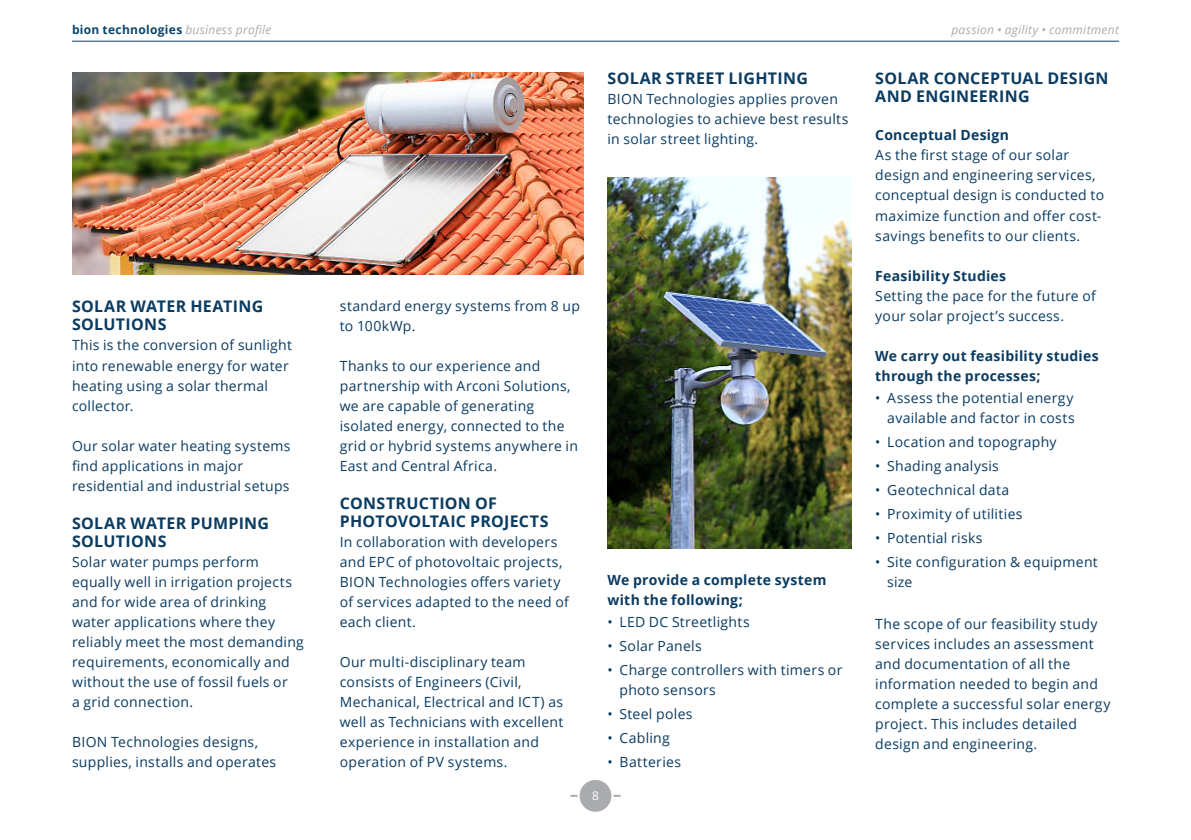
<style>
.page{position:relative;width:1191px;height:840px;background:#fff}
.page>*{position:absolute;margin:0;border:0;box-sizing:border-box;transform-origin:0 0}
.t1{font:700 16px/18px "Open Sans";letter-spacing:.02em;color:#0a3b61}
.t2{font:14px/20px "Open Sans";letter-spacing:.02em;color:#0a3b61}
.t3{font:700 14px/20px "Open Sans";letter-spacing:.02em;color:#0a3b61}
.t4{font:700 12px "Open Sans";letter-spacing:.025em;color:#0a456b}
.t5{font:italic 12px "Open Sans";letter-spacing:.025em;color:#a9abae}
.t6{font:12px "Open Sans";color:#fff}
.s1{font-weight:400;font-style:italic;color:#a9abae}
</style>
<div class="page">
<hr style="left:72px;top:41px;width:1047px;height:1px;background:#0a456b">
<svg style="left:570px;top:794px;width:7px;height:2px"></svg>
<svg style="left:613px;top:794px;width:7px;height:2px"></svg>
<div style="left:579px;top:779px;width:32px;height:32px;background:#a9abae;border-radius:50%"></div>
<img style="left:607px;top:177px;width:244px;height:371px">
<img style="left:72px;top:72px;width:511px;height:202px">
<p class="t4" style="left:72px;top:21px;width:201px">bion technologies <span class="s1">business profile</span></p>
<p class="t5" style="left:951px;top:22px;width:169px">passion • agility • commitment</p>
<p class="t1" style="left:72px;top:297px;width:193px">SOLAR WATER HEATING<br>SOLUTIONS</p>
<p class="t2" style="left:72px;top:335px;width:222px">This is the conversion of sunlight into renewable energy for water heating using a solar thermal collector.</p>
<p class="t2" style="left:72px;top:435px;width:220px">Our solar water heating systems find applications in major residential and industrial setups</p>
<p class="t1" style="left:72px;top:513px;width:199px">SOLAR WATER PUMPING<br>SOLUTIONS</p>
<p class="t2" style="left:72px;top:551px;width:233px">Solar water pumps perform equally well in irrigation projects and for wide area of drinking water applications where they reliably meet the most demanding requirements, economically and without the use of fossil fuels or<br>a grid connection.</p>
<p class="t2" style="left:72px;top:731px;width:206px">BION Technologies designs, supplies, installs and operates</p>
<p class="t1" style="left:607px;top:69px;width:202px">SOLAR STREET LIGHTING</p>
<p class="t2" style="left:607px;top:89px;width:242px">BION Technologies applies proven technologies to achieve best results in solar street lighting.</p>
<p class="t2" style="left:340px;top:295px;width:242px">standard energy systems from 8 up to 100kWp.</p>
<p class="t2" style="left:340px;top:355px;width:240px">Thanks to our experience and partnership with Arconi Solutions, we are capable of generating isolated energy, connected to the grid or hybrid systems anywhere in<br>East and Central Africa.</p>
<p class="t1" style="left:340px;top:493px;width:210px">CONSTRUCTION OF<br>PHOTOVOLTAIC PROJECTS</p>
<p class="t2" style="left:340px;top:531px;width:231px">In collaboration with developers and EPC of photovoltaic projects,<br>BION Technologies offers variety of services adapted to the need of each client.</p>
<p class="t2" style="left:340px;top:651px;width:225px">Our multi-disciplinary team consists of Engineers (Civil,<br>Mechanical, Electrical and ICT) as well as Technicians with excellent experience in installation and operation of PV systems.</p>
<p class="t3" style="left:607px;top:569px;width:221px">We provide a complete system with the following;</p>
<p class="t2" style="left:607px;top:611px;width:144px">• LED DC Streetlights</p>
<p class="t2" style="left:607px;top:635px;width:96px">• Solar Panels</p>
<p class="t2" style="left:619px;top:659px;width:224px;text-indent:-12px">• Charge controllers with timers or photo sensors</p>
<p class="t2" style="left:607px;top:703px;width:87px">• Steel poles</p>
<p class="t2" style="left:607px;top:727px;width:64px">• Cabling</p>
<p class="t2" style="left:607px;top:751px;width:75px">• Batteries</p>
<p class="t6" style="left:592px;top:786px;width:8px">8</p>
<p class="t1" style="left:875px;top:69px;width:235px">SOLAR CONCEPTUAL DESIGN<br>AND ENGINEERING</p>
<p class="t3" style="left:875px;top:125px;width:135px">Conceptual Design</p>
<p class="t2" style="left:875px;top:145px;width:230px">As the first stage of our solar design and engineering services, conceptual design is conducted to maximize function and offer cost&shy;savings benefits to our clients.</p>
<p class="t3" style="left:875px;top:265px;width:132px">Feasibility Studies</p>
<p class="t2" style="left:875px;top:285px;width:222px">Setting the pace for the future of your solar project’s success.</p>
<p class="t3" style="left:875px;top:345px;width:225px">We carry out feasibility studies through the processes;</p>
<p class="t2" style="left:875px;top:387px;width:201px;text-align:right">• Assess the potential energy available and factor in costs</p>
<p class="t2" style="left:875px;top:431px;width:183px">• Location and topography</p>
<p class="t2" style="left:875px;top:455px;width:125px">• Shading analysis</p>
<p class="t2" style="left:875px;top:479px;width:136px">• Geotechnical data</p>
<p class="t2" style="left:875px;top:503px;width:149px">• Proximity of utilities</p>
<p class="t2" style="left:875px;top:527px;width:109px">• Potential risks</p>
<p class="t2" style="left:887px;top:551px;width:212px;text-indent:-12px">• Site configuration &amp; equipment size</p>
<p class="t2" style="left:875px;top:613px;width:237px">The scope of our feasibility study services includes an assessment and documentation of all the information needed to begin and complete a successful solar energy project. This includes detailed design and engineering.</p>
</div>
